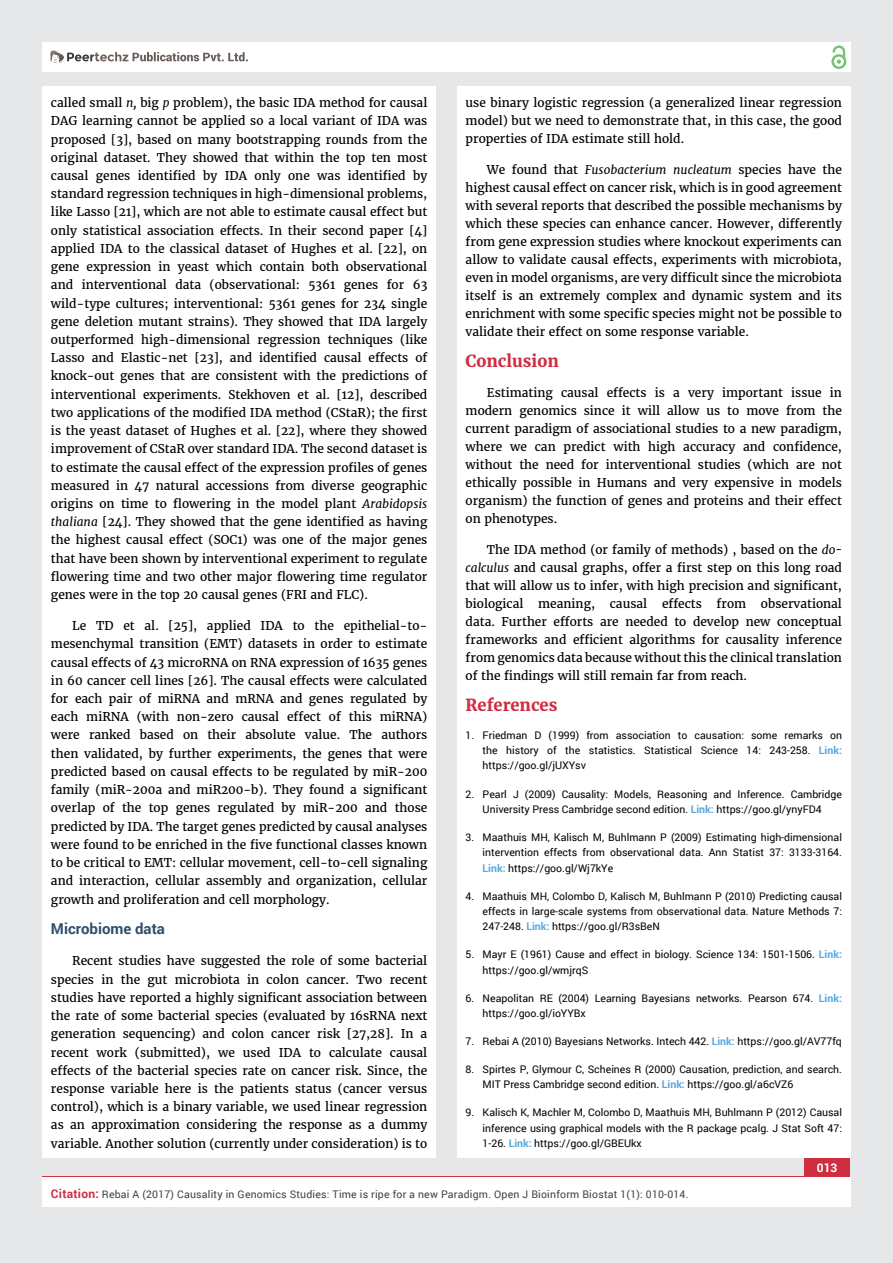
<style>
.page{position:relative;width:893px;height:1263px;background:#e6e7e8}
.page>*{position:absolute;margin:0;border:0;box-sizing:border-box;transform-origin:0 0}
.t1{font:700 16.5px "Merriweather";color:#cf2e41}
.t2{font:700 15px "Roboto";color:#314e6b}
.t3{font:12px/18.3px "Merriweather";color:#000;text-align:justify}
.t4{font:700 12px "Roboto";color:#fff}
.t5{font:10.5px/15.3px "Roboto";color:#000;text-align:justify}
.t6{font:10.5px "Roboto";letter-spacing:.02em;color:#414042}
.s1{font-style:italic}
.s2{font-weight:700;color:#56a8dd}
.s3{font-weight:700;font-size:12px;color:#cf2e41}
</style>
<div class="page">
<div style="left:42px;top:43px;width:808px;height:29px;background:#fff"></div>
<div style="left:831px;top:54px;width:15px;height:15px;border:2px solid #74c273;border-radius:50%"></div>
<svg style="left:831px;top:45px;width:15px;height:19px"></svg>
<div style="left:804px;top:1156px;width:46px;height:43px;background:#cf2e41"></div>
<svg style="left:49px;top:50px;width:199px;height:14px"></svg>
<div style="left:42px;top:1177px;width:809px;height:30px;background:#fff"></div>
<div style="left:42px;top:87px;width:394px;height:1071px;background:#fff"></div>
<div style="left:457px;top:87px;width:393px;height:1071px;background:#fff"></div>
<p class="t3" style="left:51px;top:94px;width:378px">called small <span class="s1">n,</span> big <span class="s1">p</span> problem), the basic IDA method for causal DAG learning cannot be applied so a local variant of IDA was proposed [3], based on many bootstrapping rounds from the original dataset. They showed that within the top ten most causal genes identified by IDA only one was identified by standard regression techniques in high-dimensional problems, like Lasso [21], which are not able to estimate causal effect but only statistical association effects. In their second paper [4] applied IDA to the classical dataset of Hughes et al. [22], on gene expression in yeast which contain both observational and interventional data (observational: 5361 genes for 63 wild-type cultures; interventional: 5361 genes for 234 single gene deletion mutant strains). They showed that IDA largely outperformed high-dimensional regression techniques (like Lasso and Elastic-net [23], and identified causal effects of knock-out genes that are consistent with the predictions of interventional experiments. Stekhoven et al. [12], described two applications of the modified IDA method (CStaR); the first is the yeast dataset of Hughes et al. [22], where they showed improvement of CStaR over standard IDA. The second dataset is to estimate the causal effect of the expression profiles of genes measured in 47 natural accessions from diverse geographic origins on time to flowering in the model plant <span class="s1">Arabidopsis thaliana</span> [24]. They showed that the gene identified as having the highest causal effect (SOC1) was one of the major genes that have been shown by interventional experiment to regulate flowering time and two other major flowering time regulator genes were in the top 20 causal genes (FRI and FLC).</p>
<p class="t3" style="left:51px;top:617px;width:378px;text-indent:21px">Le TD et al. [25], applied IDA to the epithelial-to&shy;mesenchymal transition (EMT) datasets in order to estimate causal effects of 43 microRNA on RNA expression of 1635 genes in 60 cancer cell lines [26]. The causal effects were calculated for each pair of miRNA and mRNA and genes regulated by each miRNA (with non-zero causal effect of this miRNA) were ranked based on their absolute value. The authors then validated, by further experiments, the genes that were predicted based on causal effects to be regulated by miR-200 family (miR-200a and miR200-b). They found a significant overlap of the top genes regulated by miR-200 and those predicted by IDA. The target genes predicted by causal analyses were found to be enriched in the five functional classes known to be critical to EMT: cellular movement, cell-to-cell signaling and interaction, cellular assembly and organization, cellular growth and proliferation and cell morphology.</p>
<p class="t2" style="left:51px;top:919px;width:115px">Microbiome data</p>
<p class="t3" style="left:51px;top:952px;width:378px;text-indent:21px">Recent studies have suggested the role of some bacterial species in the gut microbiota in colon cancer. Two recent studies have reported a highly significant association between the rate of some bacterial species (evaluated by 16sRNA next generation sequencing) and colon cancer risk [27,28]. In a recent work (submitted), we used IDA to calculate causal effects of the bacterial species rate on cancer risk. Since, the response variable here is the patients status (cancer versus control), which is a binary variable, we used linear regression as an approximation considering the response as a dummy variable. Another solution (currently under consideration) is to</p>
<p class="t3" style="left:466px;top:94px;width:378px">use binary logistic regression (a generalized linear regression model) but we need to demonstrate that, in this case, the good properties of IDA estimate still hold.</p>
<p class="t3" style="left:466px;top:161px;width:378px;text-indent:21px">We found that <span class="s1">Fusobacterium nucleatum</span> species have the highest causal effect on cancer risk, which is in good agreement with several reports that described the possible mechanisms by which these species can enhance cancer. However, differently from gene expression studies where knockout experiments can allow to validate causal effects, experiments with microbiota, even in model organisms, are very difficult since the microbiota itself is an extremely complex and dynamic system and its enrichment with some specific species might not be possible to validate their effect on some response variable.</p>
<h1 class="t1" style="left:466px;top:350px;width:95px">Conclusion</h1>
<p class="t3" style="left:466px;top:384px;width:378px;text-indent:21px">Estimating causal effects is a very important issue in modern genomics since it will allow us to move from the current paradigm of associational studies to a new paradigm, where we can predict with high accuracy and confidence, without the need for interventional studies (which are not ethically possible in Humans and very expensive in models organism) the function of genes and proteins and their effect on phenotypes.</p>
<p class="t3" style="left:466px;top:541px;width:378px;text-indent:21px">The IDA method (or family of methods) , based on the <span class="s1">do&shy;calculus</span> and causal graphs, offer a first step on this long road that will allow us to infer, with high precision and significant, biological meaning, causal effects from observational data. Further efforts are needed to develop new conceptual frameworks and efficient algorithms for causality inference from genomics data because without this the clinical translation of the findings will still remain far from reach.</p>
<h1 class="t1" style="left:466px;top:695px;width:93px">References</h1>
<p class="t5" style="left:483px;top:727px;width:361px;text-indent:-17px">1. Friedman D (1999) from association to causation: some remarks on the history of the statistics. Statistical Science 14: 243-258. <span class="s2">Link: </span>https://goo.gl/jUXYsv</p>
<p class="t5" style="left:466px;top:786px;width:378px;text-align:center">2. Pearl J (2009) Causality: Models, Reasoning and Inference. Cambridge<br>University Press Cambridge second edition. <span class="s2">Link:</span> https://goo.gl/ynyFD4</p>
<p class="t5" style="left:483px;top:829px;width:361px;text-indent:-17px">3. Maathuis MH, Kalisch M, Buhlmann P (2009) Estimating high-dimensional intervention effects from observational data. Ann Statist 37: 3133-3164.<br><span class="s2">Link:</span> https://goo.gl/Wj7kYe</p>
<p class="t5" style="left:483px;top:888px;width:361px;text-indent:-17px">4. Maathuis MH, Colombo D, Kalisch M, Buhlmann P (2010) Predicting causal effects in large-scale systems from observational data. Nature Methods 7:<br>247-248. <span class="s2">Link:</span> https://goo.gl/R3sBeN</p>
<p class="t5" style="left:483px;top:946px;width:361px;text-indent:-17px">5. Mayr E (1961) Cause and effect in biology. Science 134: 1501-1506. <span class="s2">Link: </span>https://goo.gl/wmjrqS</p>
<p class="t5" style="left:483px;top:990px;width:361px;text-indent:-17px">6. Neapolitan RE (2004) Learning Bayesians networks. Pearson 674. <span class="s2">Link: </span>https://goo.gl/ioYYBx</p>
<p class="t5" style="left:466px;top:1033px;width:378px">7. Rebai A (2010) Bayesians Networks. Intech 442. <span class="s2">Link:</span> https://goo.gl/AV77fq</p>
<p class="t5" style="left:483px;top:1061px;width:361px;text-indent:-17px">8. Spirtes P, Glymour C, Scheines R (2000) Causation, prediction, and search.<br>MIT Press Cambridge second edition. <span class="s2">Link:</span> https://goo.gl/a6cVZ6</p>
<p class="t5" style="left:483px;top:1105px;width:361px;text-indent:-17px">9. Kalisch K, Machler M, Colombo D, Maathuis MH, Buhlmann P (2012) Causal inference using graphical models with the R package pcalg. J Stat Soft 47:<br>1-26. <span class="s2">Link:</span> https://goo.gl/GBEUkx</p>
<p class="t4" style="left:817px;top:1159px;width:22px">013</p>
<p class="t6" style="left:51px;top:1187px;width:639px"><span class="s3">Citation:</span> Rebai A (2017) Causality in Genomics Studies: Time is ripe for a new Paradigm. Open J Bioinform Biostat 1(1): 010-014.</p>
</div>
